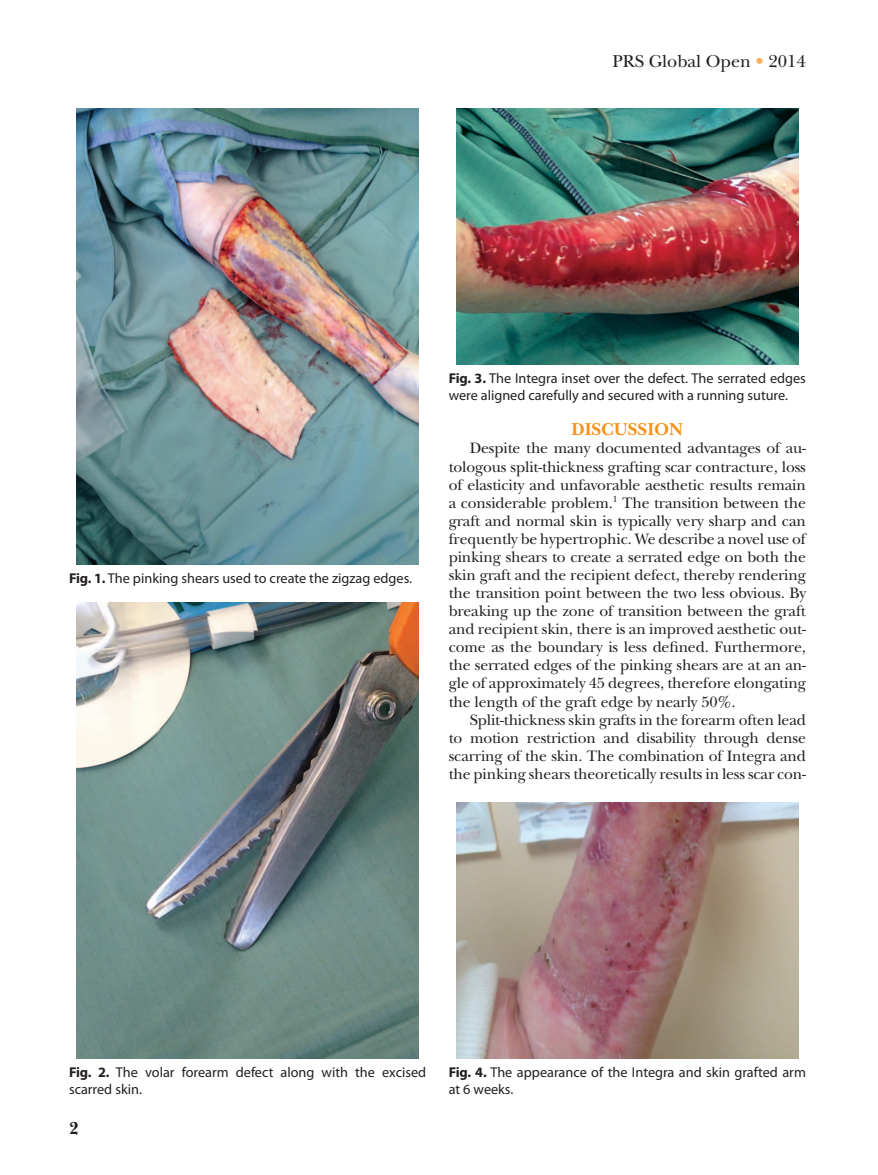
<style>
.page{position:relative;width:878px;height:1175px;background:#fff}
.page>*{position:absolute;margin:0;border:0;box-sizing:border-box;transform-origin:0 0}
.t1{font:18px "New Baskerville";color:#231f20}
.t2{font:700 18px "New Baskerville";color:#f7931d}
.t3{font:700 18px "New Baskerville";color:#231f20}
.t4{font:15.75px/18px "New Baskerville";letter-spacing:-.01em;color:#231f20;text-align:justify}
.t5{font:14.25px/16.5px "Myriad Pro";color:#231f20}
.s1{color:#faaf5d}
.s2{font-weight:700}
</style>
<div class="page">
<img style="left:76px;top:108px;width:342px;height:456px">
<img style="left:76px;top:602px;width:343px;height:456px">
<img style="left:456px;top:108px;width:342px;height:256px">
<img style="left:456px;top:802px;width:342px;height:256px">
<p class="t1" style="left:612px;top:51px;width:195px">PRS Global Open <span class="s1">•</span> 2014</p>
<p class="t5" style="left:69px;top:569px;width:344px"><span class="s2">Fig. 1.</span> The pinking shears used to create the zigzag edges.</p>
<p class="t5" style="left:448px;top:370px;width:358px"><span class="s2">Fig. 3.</span> The Integra inset over the defect. The serrated edges were aligned carefully and secured with a running suture.</p>
<p class="t2" style="left:571px;top:419px;width:113px">DISCUSSION</p>
<p class="t4" style="left:448px;top:439px;width:359px;text-indent:21px">Despite the many documented advantages of au&shy;tologous split-thickness grafting scar contracture, loss of elasticity and unfavorable aesthetic results remain a considerable problem.<sup>1</sup> The transition between the graft and normal skin is typically very sharp and can frequently be hypertrophic. We describe a novel use of pinking shears to create a serrated edge on both the skin graft and the recipient defect, thereby rendering the transition point between the two less obvious. By breaking up the zone of transition between the graft and recipient skin, there is an improved aesthetic out&shy;come as the boundary is less defined. Furthermore, the serrated edges of the pinking shears are at an an&shy;gle of approximately 45 degrees, therefore elongating the length of the graft edge by nearly 50%.</p>
<p class="t4" style="left:448px;top:710px;width:359px;text-indent:21px">Split-thickness skin grafts in the forearm often lead to motion restriction and disability through dense scarring of the skin. The combination of Integra and the pinking shears theoretically results in less scar con-</p>
<p class="t5" style="left:69px;top:1064px;width:358px"><span class="s2">Fig. 2.</span> The volar forearm defect along with the excised scarred skin.</p>
<p class="t3" style="left:69px;top:1118px;width:11px">2</p>
<p class="t5" style="left:448px;top:1064px;width:358px"><span class="s2">Fig. 4.</span> The appearance of the Integra and skin grafted arm at 6 weeks.</p>
</div>
